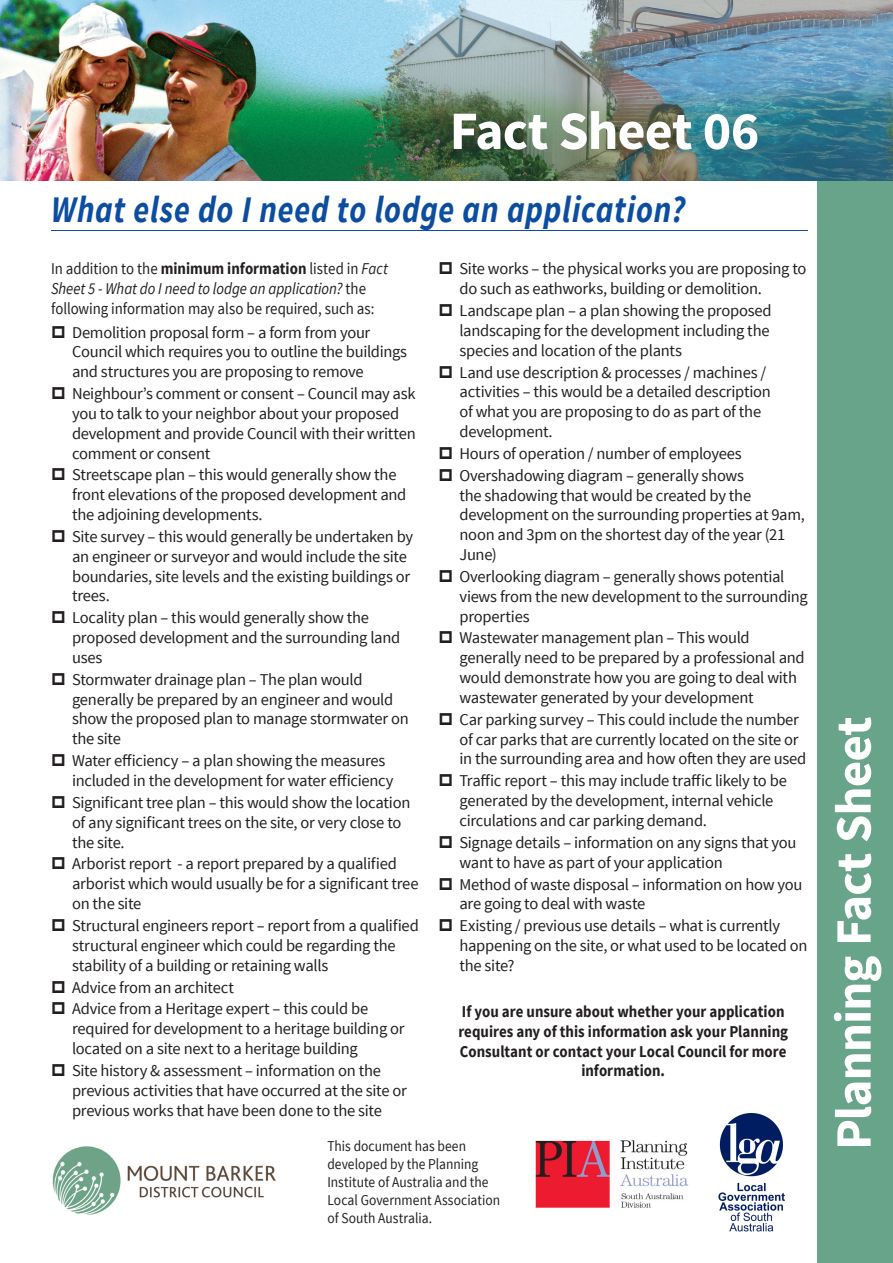
<style>
.page{position:relative;width:893px;height:1263px;background:#fff}
.page>*{position:absolute;margin:0;border:0;box-sizing:border-box;transform-origin:0 0}
.subheading2{font:700 54px "Source Sans Pro";letter-spacing:-.015em;color:#fff}
.subheading2-2{font:700 51px "Source Sans Pro";letter-spacing:-.02em;color:#fff}
.heading_large_PIA_Br{font:italic 700 37.5px "Source Sans Pro";letter-spacing:.025em;color:#0d4da1;scale:.85 1}
.bodytext_tabbed_PIA{font:16.5px/19.8px "Source Sans Pro";letter-spacing:-.015em;color:#231f20}
.body_text_PIA_Brochu{font:700 16.5px/19.8px "Source Sans Pro";color:#231f20;text-align:center;scale:.9 1}
.body_text_PIA_Brochu-2{font:16.5px/19.8px "Source Sans Pro";letter-spacing:-.005em;color:#231f20;scale:.9 1}
.body_text_slim{font:15px/18px "Source Sans Pro";letter-spacing:.005em;color:#231f20;scale:.9 1}
.s1{font-weight:700}
.s2{font-style:italic}
</style>
<div class="page">
<div style="left:817px;top:166px;width:76px;height:1096px;background:#68a48a"></div>
<img style="left:0;top:0;width:893px;height:181px">
<img style="left:718px;top:1113px;width:66px;height:119px">
<img style="left:535px;top:1140px;width:153px;height:68px">
<img style="left:52px;top:1146px;width:224px;height:69px">
<hr style="left:51px;top:230px;width:757px;height:1px;background:#0d4da1">
<p class="subheading2" style="left:450px;top:96px;width:311px">Fact Sheet 06</p>
<p class="heading_large_PIA_Br" style="left:51px;top:185px;width:748px">What else do I need to lodge an application?</p>
<p class="body_text_PIA_Brochu-2" style="left:51px;top:259px;width:376px">In addition to the <span class="s1">minimum information</span> listed in <span class="s2">Fact<br>Sheet 5 - What do I need to lodge an application?</span> the following information may also be required, such as:</p>
<p class="bodytext_tabbed_PIA" style="left:72px;top:322px;width:337px">Demolition proposal form – a form from your<br>Council which requires you to outline the buildings and structures you are proposing to remove</p>
<p class="bodytext_tabbed_PIA" style="left:72px;top:384px;width:345px">Neighbour’s comment or consent – Council may ask you to talk to your neighbor about your proposed development and provide Council with their written comment or consent</p>
<p class="bodytext_tabbed_PIA" style="left:72px;top:465px;width:336px">Streetscape plan – this would generally show the front elevations of the proposed development and the adjoining developments.</p>
<p class="bodytext_tabbed_PIA" style="left:72px;top:527px;width:343px">Site survey – this would generally be undertaken by an engineer or surveyor and would include the site boundaries, site levels and the existing buildings or trees.</p>
<p class="bodytext_tabbed_PIA" style="left:72px;top:608px;width:330px">Locality plan – this would generally show the proposed development and the surrounding land uses</p>
<p class="bodytext_tabbed_PIA" style="left:72px;top:670px;width:338px">Stormwater drainage plan – The plan would generally be prepared by an engineer and would show the proposed plan to manage stormwater on the site</p>
<p class="bodytext_tabbed_PIA" style="left:72px;top:751px;width:323px">Water efficiency – a plan showing the measures included in the development for water efficiency</p>
<p class="bodytext_tabbed_PIA" style="left:72px;top:793px;width:340px">Significant tree plan – this would show the location of any significant trees on the site, or very close to the site.</p>
<p class="bodytext_tabbed_PIA" style="left:72px;top:854px;width:348px">Arborist report - a report prepared by a qualified arborist which would usually be for a significant tree on the site</p>
<p class="bodytext_tabbed_PIA" style="left:72px;top:916px;width:348px">Structural engineers report – report from a qualified structural engineer which could be regarding the stability of a building or retaining walls</p>
<p class="bodytext_tabbed_PIA" style="left:72px;top:977px;width:163px">Advice from an architect</p>
<p class="bodytext_tabbed_PIA" style="left:72px;top:999px;width:334px">Advice from a Heritage expert – this could be required for development to a heritage building or located on a site next to a heritage building</p>
<p class="bodytext_tabbed_PIA" style="left:72px;top:1061px;width:336px">Site history &amp; assessment – information on the previous activities that have occurred at the site or previous works that have been done to the site</p>
<p class="bodytext_tabbed_PIA" style="left:459px;top:259px;width:348px">Site works – the physical works you are proposing to do such as eathworks, building or demolition.</p>
<p class="bodytext_tabbed_PIA" style="left:459px;top:301px;width:314px">Landscape plan – a plan showing the proposed landscaping for the development including the species and location of the plants</p>
<p class="bodytext_tabbed_PIA" style="left:459px;top:362px;width:313px">Land use description &amp; processes / machines / activities – this would be a detailed description of what you are proposing to do as part of the development.</p>
<p class="bodytext_tabbed_PIA" style="left:459px;top:444px;width:284px">Hours of operation / number of employees</p>
<p class="bodytext_tabbed_PIA" style="left:459px;top:466px;width:347px">Overshadowing diagram – generally shows<br>the shadowing that would be created by the development on the surrounding properties at 9am, noon and 3pm on the shortest day of the year (21<br>June)</p>
<p class="bodytext_tabbed_PIA" style="left:459px;top:567px;width:350px">Overlooking diagram – generally shows potential views from the new development to the surrounding properties</p>
<p class="bodytext_tabbed_PIA" style="left:459px;top:628px;width:347px">Wastewater management plan – This would generally need to be prepared by a professional and would demonstrate how you are going to deal with wastewater generated by your development</p>
<p class="bodytext_tabbed_PIA" style="left:459px;top:710px;width:348px">Car parking survey – This could include the number of car parks that are currently located on the site or in the surrounding area and how often they are used</p>
<p class="bodytext_tabbed_PIA" style="left:459px;top:771px;width:329px">Traffic report – this may include traffic likely to be generated by the development, internal vehicle circulations and car parking demand.</p>
<p class="bodytext_tabbed_PIA" style="left:459px;top:833px;width:339px">Signage details – information on any signs that you want to have as part of your application</p>
<p class="bodytext_tabbed_PIA" style="left:459px;top:874px;width:344px">Method of waste disposal – information on how you are going to deal with waste</p>
<p class="bodytext_tabbed_PIA" style="left:459px;top:916px;width:350px">Existing / previous use details – what is currently happening on the site, or what used to be located on the site?</p>
<p class="body_text_PIA_Brochu" style="left:458px;top:1002px;width:368px">If you are unsure about whether your application requires any of this information ask your Planning Consultant or contact your Local Council for more information.</p>
<p class="body_text_slim" style="left:327px;top:1137px;width:156px">This document has been</p>
<p class="body_text_slim" style="left:327px;top:1155px;width:193px">developed by the Planning<br>Institute of Australia and the<br>Local Government Association of South Australia.</p>
<p class="subheading2-2" style="left:821px;top:1150px;width:435px;rotate:-90deg">Planning Fact Sheet</p>
</div>
